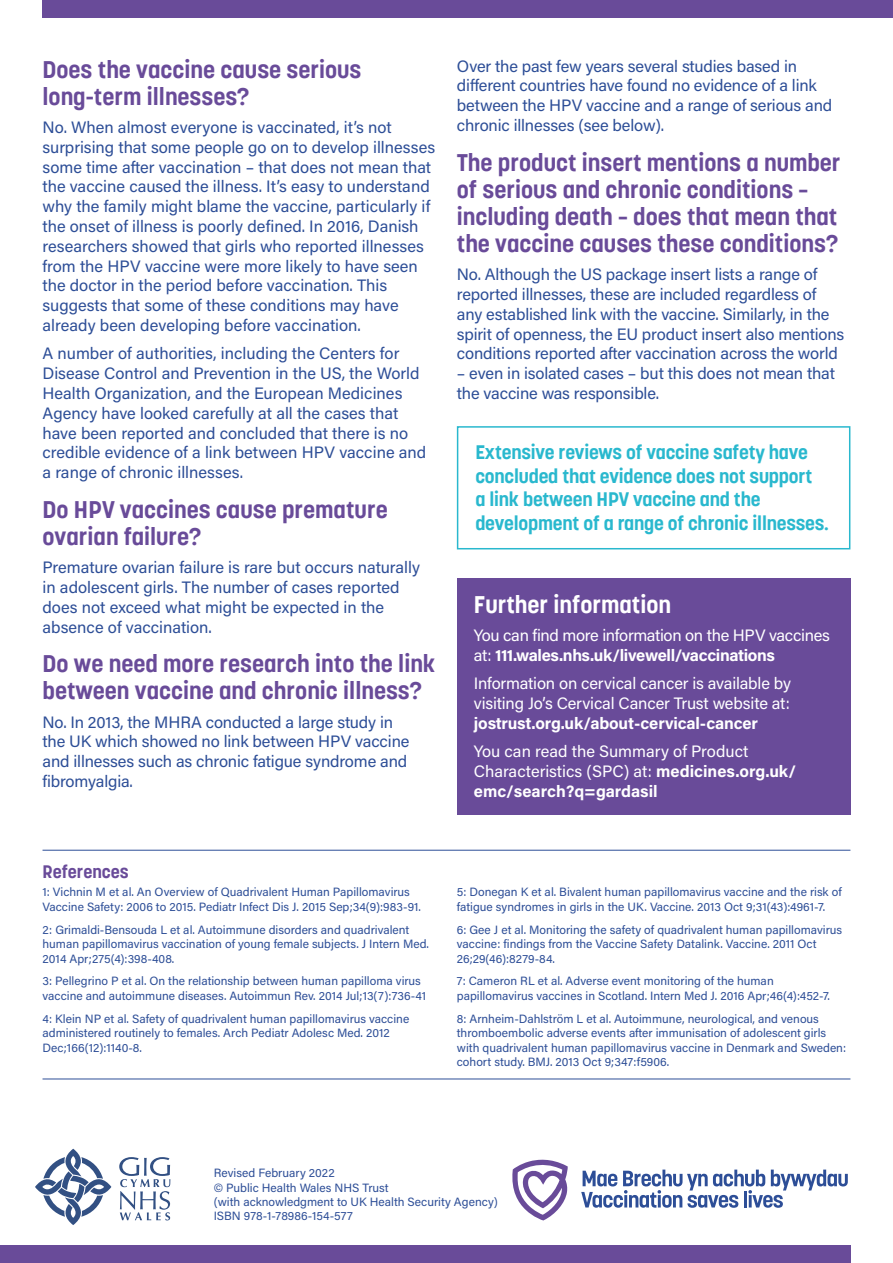
<style>
.page{position:relative;width:893px;height:1263px;background:#fff}
.page>*{position:absolute;margin:0;border:0;box-sizing:border-box;transform-origin:0 0}
.t1{font:700 24px/27px "Korolev W01";color:#694b99}
.t2{font:700 24px "Korolev W01";color:#fff}
.t3{font:700 19.5px/23.4px "Korolev W01";letter-spacing:-.01em;color:#29b8ce}
.t4{font:700 18px "Korolev W01";color:#694b99}
.t5{font:16.5px/19.8px "Acumin Pro";letter-spacing:-.005em;color:#2d4e97}
.t6{font:16.5px/19.8px "Acumin Pro";letter-spacing:-.01em;color:#fff}
.t7{font:700 16.5px "Acumin Pro";letter-spacing:-.01em;color:#fff}
.t8{font:12px/14.4px "Acumin Pro";color:#2d4e97}
.s1{font-weight:700}
</style>
<div class="page">
<div style="left:43px;top:0;width:850px;height:17px;background:#694b99"></div>
<div style="left:0;top:1246px;width:850px;height:17px;background:#694b99"></div>
<svg style="left:581px;top:1169px;width:267px;height:39px"></svg>
<svg style="left:512px;top:1159px;width:56px;height:61px"></svg>
<div style="left:457px;top:426px;width:393px;height:123px;border:2px solid #29b8ce"></div>
<svg style="left:35px;top:1149px;width:76px;height:76px"></svg>
<svg style="left:119px;top:1157px;width:51px;height:63px"></svg>
<div style="left:457px;top:578px;width:393px;height:237px;background:#694b99"></div>
<hr style="left:43px;top:850px;width:807px;height:1px;background:#2d4e97">
<hr style="left:43px;top:1078px;width:807px;height:1px;background:#2d4e97">
<h1 class="t1" style="left:43px;top:55px;width:320px">Does the vaccine cause serious long-term illnesses?</h1>
<p class="t5" style="left:43px;top:117px;width:394px">No. When almost everyone is vaccinated, it’s not surprising that some people go on to develop illnesses some time after vaccination – that does not mean that the vaccine caused the illness. It’s easy to understand why the family might blame the vaccine, particularly if the onset of illness is poorly defined. In 2016, Danish researchers showed that girls who reported illnesses from the HPV vaccine were more likely to have seen the doctor in the period before vaccination. This suggests that some of these conditions may have already been developing before vaccination.</p>
<p class="t5" style="left:43px;top:343px;width:385px">A number of authorities, including the Centers for Disease Control and Prevention in the US, the World Health Organization, and the European Medicines Agency have looked carefully at all the cases that have been reported and concluded that there is no credible evidence of a link between HPV vaccine and a range of chronic illnesses.</p>
<h1 class="t1" style="left:43px;top:495px;width:347px">Do HPV vaccines cause premature ovarian failure?</h1>
<p class="t5" style="left:43px;top:557px;width:379px">Premature ovarian failure is rare but occurs naturally in adolescent girls. The number of cases reported does not exceed what might be expected in the absence of vaccination.</p>
<h1 class="t1" style="left:43px;top:650px;width:394px">Do we need more research into the link between vaccine and chronic illness?</h1>
<p class="t5" style="left:43px;top:711px;width:368px">No. In 2013, the MHRA conducted a large study in the UK which showed no link between HPV vaccine and illnesses such as chronic fatigue syndrome and fibromyalgia.</p>
<p class="t5" style="left:457px;top:55px;width:377px">Over the past few years several studies based in different countries have found no evidence of a link between the HPV vaccine and a range of serious and chronic illnesses (see below).</p>
<h1 class="t1" style="left:457px;top:148px;width:385px">The product insert mentions a number of serious and chronic conditions – including death – does that mean that the vaccine causes these conditions?</h1>
<p class="t5" style="left:457px;top:264px;width:389px">No. Although the US package insert lists a range of reported illnesses, these are included regardless of any established link with the vaccine. Similarly, in the spirit of openness, the EU product insert also mentions conditions reported after vaccination across the world</p>
<p class="t5" style="left:457px;top:363px;width:380px">– even in isolated cases – but this does not mean that the vaccine was responsible.</p>
<p class="t3" style="left:475px;top:440px;width:355px">Extensive reviews of vaccine safety have concluded that evidence does not support<br>a link between HPV vaccine and the development of a range of chronic illnesses.</p>
<h1 class="t2" style="left:474px;top:590px;width:199px">Further information</h1>
<p class="t6" style="left:474px;top:625px;width:358px">You can find more information on the HPV vaccines at: <span class="s1">111.wales.nhs.uk/livewell/vaccinations</span></p>
<p class="t6" style="left:474px;top:673px;width:319px">Information on cervical cancer is available by visiting Jo’s Cervical Cancer Trust website at:</p>
<p class="t7" style="left:474px;top:711px;width:286px">jostrust.org.uk/about-cervical-cancer</p>
<p class="t6" style="left:474px;top:741px;width:324px">You can read the Summary of Product<br>Characteristics (SPC) at: <span class="s1">medicines.org.uk/ emc/search?q=gardasil</span></p>
<p class="t4" style="left:43px;top:860px;width:88px">References</p>
<p class="t8" style="left:43px;top:884px;width:380px">1: Vichnin M et al. An Overview of Quadrivalent Human Papillomavirus<br>Vaccine Safety: 2006 to 2015. Pediatr Infect Dis J. 2015 Sep;34(9):983-91.</p>
<p class="t8" style="left:43px;top:922px;width:388px">2: Grimaldi-Bensouda L et al. Autoimmune disorders and quadrivalent human papillomavirus vaccination of young female subjects. J Intern Med.<br>2014 Apr;275(4):398-408.</p>
<p class="t8" style="left:43px;top:973px;width:385px">3: Pellegrino P et al. On the relationship between human papilloma virus vaccine and autoimmune diseases. Autoimmun Rev. 2014 Jul;13(7):736-41</p>
<p class="t8" style="left:43px;top:1011px;width:368px">4: Klein NP et al. Safety of quadrivalent human papillomavirus vaccine administered routinely to females. Arch Pediatr Adolesc Med. 2012<br>Dec;166(12):1140-8.</p>
<p class="t8" style="left:457px;top:884px;width:386px">5: Donegan K et al. Bivalent human papillomavirus vaccine and the risk of fatigue syndromes in girls in the UK. Vaccine. 2013 Oct 9;31(43):4961-7.</p>
<p class="t8" style="left:457px;top:922px;width:387px">6: Gee J et al. Monitoring the safety of quadrivalent human papillomavirus vaccine: findings from the Vaccine Safety Datalink. Vaccine. 2011 Oct<br>26;29(46):8279-84.</p>
<p class="t8" style="left:457px;top:973px;width:375px">7: Cameron RL et al. Adverse event monitoring of the human papillomavirus vaccines in Scotland. Intern Med J. 2016 Apr;46(4):452-7.</p>
<p class="t8" style="left:457px;top:1011px;width:391px">8: Arnheim-Dahlström L et al. Autoimmune, neurological, and venous thromboembolic adverse events after immunisation of adolescent girls with quadrivalent human papillomavirus vaccine in Denmark and Sweden: cohort study. BMJ. 2013 Oct 9;347:f5906.</p>
<p class="t8" style="left:214px;top:1165px;width:286px">Revised February 2022<br>© Public Health Wales NHS Trust<br>(with acknowledgment to UK Health Security Agency)<br>ISBN 978-1-78986-154-577</p>
</div>
